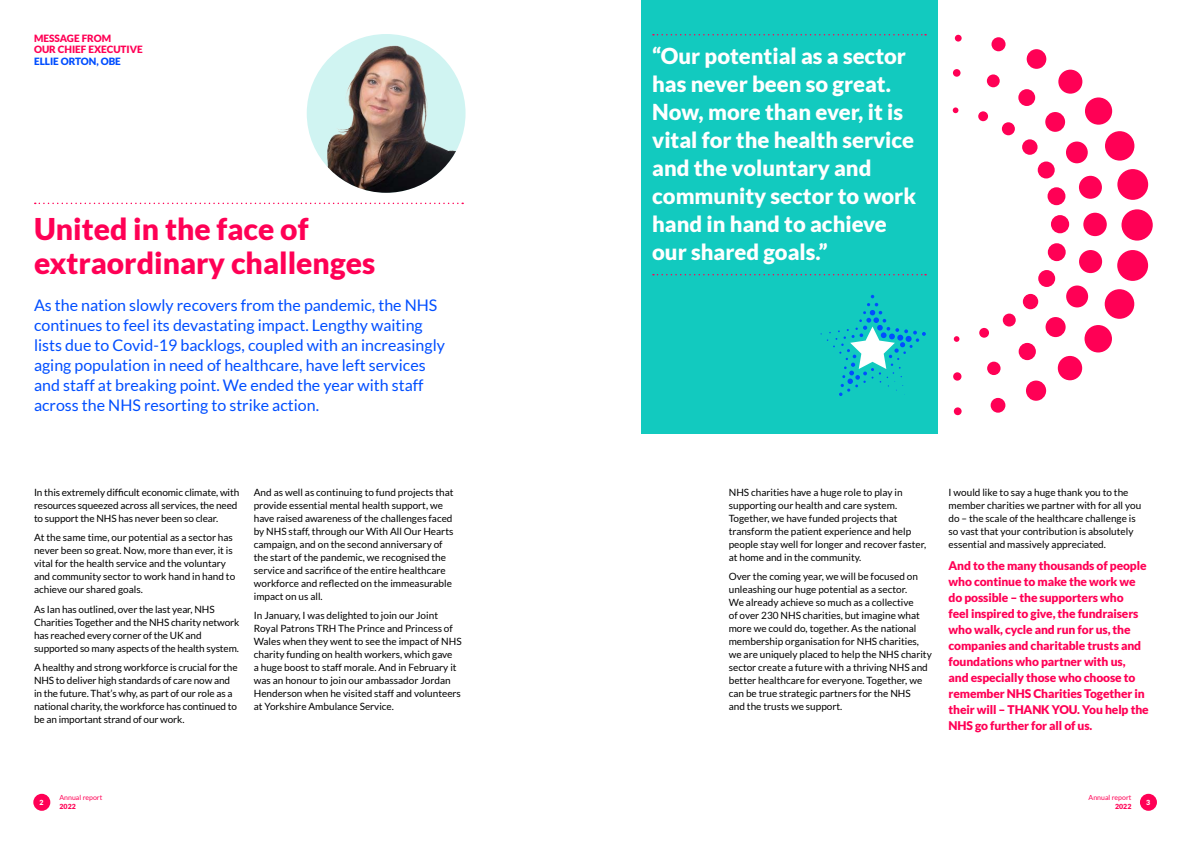
<style>
.page{position:relative;width:1191px;height:842px;background:#fff}
.page>*{position:absolute;margin:0;border:0;box-sizing:border-box;transform-origin:0 0}
.t1{font:900 30px/34px "Lato";color:#f05}
.t2{font:900 22px/28px "Lato";color:#fff}
.t3{font:16px/20px "Lato";color:#004eff}
.t4{font:900 12px/16px "Lato";letter-spacing:-.01em;color:#f05}
.t5{font:10px/13px "Lato";color:#000}
.t6{font:900 10px/11px "Lato";color:#f05}
.t7{font:900 10px "Lato";color:#004eff}
.t8{font:7px "Lato";color:#f05}
.t9{font:900 7px "Lato";color:#f05}
.t10{font:900 7px "Lato";color:#fff}
</style>
<div class="page">
<div style="left:1140px;top:794px;width:17px;height:17px;background:#f05;border-radius:50%"></div>
<div style="left:33px;top:794px;width:17px;height:17px;background:#f05;border-radius:50%"></div>
<img style="left:307px;top:37px;width:155px;height:156px">
<svg style="left:35px;top:203px;width:428px;height:1px"></svg>
<div style="left:641px;top:0;width:296px;height:434px;background:#12cabf"></div>
<svg style="left:653px;top:34px;width:273px;height:2px"></svg>
<svg style="left:653px;top:274px;width:273px;height:1px"></svg>
<svg style="left:827px;top:295px;width:99px;height:101px"></svg>
<svg style="left:953px;top:336px;width:6px;height:6px"></svg>
<div style="left:979px;top:328px;width:10px;height:10px;background:#f05;border-radius:50%"></div>
<div style="left:1002px;top:314px;width:13px;height:13px;background:#f05;border-radius:50%"></div>
<div style="left:1022px;top:294px;width:16px;height:15px;background:#f05;border-radius:50%"></div>
<div style="left:1038px;top:270px;width:17px;height:17px;background:#f05;border-radius:50%"></div>
<div style="left:1047px;top:243px;width:18px;height:18px;background:#f05;border-radius:50%"></div>
<div style="left:1051px;top:215px;width:18px;height:18px;background:#f05;border-radius:50%"></div>
<div style="left:1047px;top:187px;width:18px;height:18px;background:#f05;border-radius:50%"></div>
<div style="left:1037px;top:161px;width:17px;height:17px;background:#f05;border-radius:50%"></div>
<div style="left:1022px;top:139px;width:15px;height:16px;background:#f05;border-radius:50%"></div>
<div style="left:1002px;top:122px;width:13px;height:13px;background:#f05;border-radius:50%"></div>
<div style="left:978px;top:111px;width:10px;height:10px;background:#f05;border-radius:50%"></div>
<svg style="left:952px;top:107px;width:6px;height:6px"></svg>
<div style="left:953px;top:372px;width:8px;height:9px;background:#f05;border-radius:50%"></div>
<div style="left:987px;top:362px;width:13px;height:13px;background:#f05;border-radius:50%"></div>
<div style="left:1018px;top:343px;width:18px;height:17px;background:#f05;border-radius:50%"></div>
<div style="left:1045px;top:317px;width:20px;height:20px;background:#f05;border-radius:50%"></div>
<div style="left:1066px;top:285px;width:22px;height:22px;background:#f05;border-radius:50%"></div>
<div style="left:1079px;top:250px;width:23px;height:23px;background:#f05;border-radius:50%"></div>
<div style="left:1083px;top:213px;width:23px;height:23px;background:#f05;border-radius:50%"></div>
<div style="left:1079px;top:176px;width:23px;height:23px;background:#f05;border-radius:50%"></div>
<div style="left:1066px;top:142px;width:21px;height:21px;background:#f05;border-radius:50%"></div>
<div style="left:1045px;top:112px;width:20px;height:20px;background:#f05;border-radius:50%"></div>
<div style="left:1018px;top:89px;width:17px;height:17px;background:#f05;border-radius:50%"></div>
<div style="left:986px;top:74px;width:13px;height:13px;background:#f05;border-radius:50%"></div>
<div style="left:953px;top:69px;width:7px;height:8px;background:#f05;border-radius:50%"></div>
<div style="left:953px;top:407px;width:8px;height:8px;background:#f05;border-radius:50%"></div>
<div style="left:990px;top:398px;width:15px;height:15px;background:#f05;border-radius:50%"></div>
<div style="left:1026px;top:381px;width:20px;height:20px;background:#f05;border-radius:50%"></div>
<div style="left:1057px;top:356px;width:25px;height:24px;background:#f05;border-radius:50%"></div>
<div style="left:1084px;top:325px;width:28px;height:27px;background:#f05;border-radius:50%"></div>
<div style="left:1104px;top:289px;width:30px;height:30px;background:#f05;border-radius:50%"></div>
<div style="left:1117px;top:250px;width:31px;height:31px;background:#f05;border-radius:50%"></div>
<div style="left:1121px;top:209px;width:31px;height:32px;background:#f05;border-radius:50%"></div>
<div style="left:1117px;top:169px;width:31px;height:31px;background:#f05;border-radius:50%"></div>
<div style="left:1105px;top:131px;width:29px;height:30px;background:#f05;border-radius:50%"></div>
<div style="left:1085px;top:97px;width:27px;height:28px;background:#f05;border-radius:50%"></div>
<div style="left:1058px;top:70px;width:24px;height:24px;background:#f05;border-radius:50%"></div>
<div style="left:1026px;top:49px;width:20px;height:20px;background:#f05;border-radius:50%"></div>
<div style="left:991px;top:37px;width:14px;height:14px;background:#f05;border-radius:50%"></div>
<svg style="left:954px;top:35px;width:7px;height:7px"></svg>
<p class="t6" style="left:34px;top:33px;width:110px">MESSAGE FROM<br>OUR CHIEF EXECUTIVE</p>
<p class="t7" style="left:34px;top:55px;width:88px">ELLIE ORTON, OBE</p>
<h1 class="t1" style="left:34px;top:211px;width:343px">United in the face of extraordinary challenges</h1>
<p class="t3" style="left:34px;top:295px;width:412px">As the nation slowly recovers from the pandemic, the NHS continues to feel its devastating impact. Lengthy waiting lists due to Covid-19 backlogs, coupled with an increasingly aging population in need of healthcare, have left services and staff at breaking point. We ended the year with staff across the NHS resorting to strike action.</p>
<p class="t5" style="left:34px;top:485px;width:207px">In this extremely difficult economic climate, with resources squeezed across all services, the need to support the NHS has never been so clear.</p>
<p class="t5" style="left:34px;top:531px;width:203px">At the same time, our potential as a sector has never been so great. Now, more than ever, it is vital for the health service and the voluntary and community sector to work hand in hand to achieve our shared goals.</p>
<p class="t5" style="left:34px;top:602px;width:207px">As Ian has outlined, over the last year, NHS Charities Together and the NHS charity network has reached every corner of the UK and supported so many aspects of the health system.</p>
<p class="t5" style="left:34px;top:661px;width:205px">A healthy and strong workforce is crucial for the NHS to deliver high standards of care now and in the future. That’s why, as part of our role as a national charity, the workforce has continued to be an important strand of our work.</p>
<p class="t5" style="left:254px;top:485px;width:201px">And as well as continuing to fund projects that provide essential mental health support, we have raised awareness of the challenges faced by NHS staff, through our With All Our Hearts campaign, and on the second anniversary of the start of the pandemic, we recognised the service and sacrifice of the entire healthcare workforce and reflected on the immeasurable impact on us all.</p>
<p class="t5" style="left:254px;top:609px;width:209px">In January, I was delighted to join our Joint Royal Patrons TRH The Prince and Princess of Wales when they went to see the impact of NHS charity funding on health workers, which gave<br>a huge boost to staff morale. And in February it was an honour to join our ambassador Jordan Henderson when he visited staff and volunteers at Yorkshire Ambulance Service.</p>
<p class="t10" style="left:40px;top:798px;width:6px">2</p>
<p class="t8" style="left:60px;top:793px;width:44px">Annual report</p>
<p class="t9" style="left:60px;top:802px;width:18px">2022</p>
<h2 class="t2" style="left:652px;top:41px;width:265px">“Our potential as a sector has never been so great.<br>Now, more than ever, it is vital for the health service and the voluntary and community sector to work hand in hand to achieve our shared goals.”</h2>
<p class="t5" style="left:729px;top:485px;width:199px">NHS charities have a huge role to play in supporting our health and care system.<br>Together, we have funded projects that transform the patient experience and help people stay well for longer and recover faster, at home and in the community.</p>
<p class="t5" style="left:729px;top:570px;width:204px">Over the coming year, we will be focused on unleashing our huge potential as a sector.<br>We already achieve so much as a collective<br>of over 230 NHS charities, but imagine what more we could do, together. As the national membership organisation for NHS charities, we are uniquely placed to help the NHS charity sector create a future with a thriving NHS and better healthcare for everyone. Together, we can be true strategic partners for the NHS<br>and the trusts we support.</p>
<p class="t5" style="left:948px;top:485px;width:194px">I would like to say a huge thank you to the member charities we partner with for all you do – the scale of the healthcare challenge is so vast that your contribution is absolutely essential and massively appreciated.</p>
<p class="t4" style="left:948px;top:557px;width:202px">And to the many thousands of people who continue to make the work we do possible – the supporters who<br>feel inspired to give, the fundraisers who walk, cycle and run for us, the companies and charitable trusts and foundations who partner with us,<br>and especially those who choose to remember NHS Charities Together in their will – THANK YOU. You help the NHS go further for all of us.</p>
<p class="t8" style="left:1088px;top:793px;width:44px">Annual report</p>
<p class="t9" style="left:1115px;top:802px;width:18px">2022</p>
<p class="t10" style="left:1146px;top:798px;width:6px">3</p>
</div>
